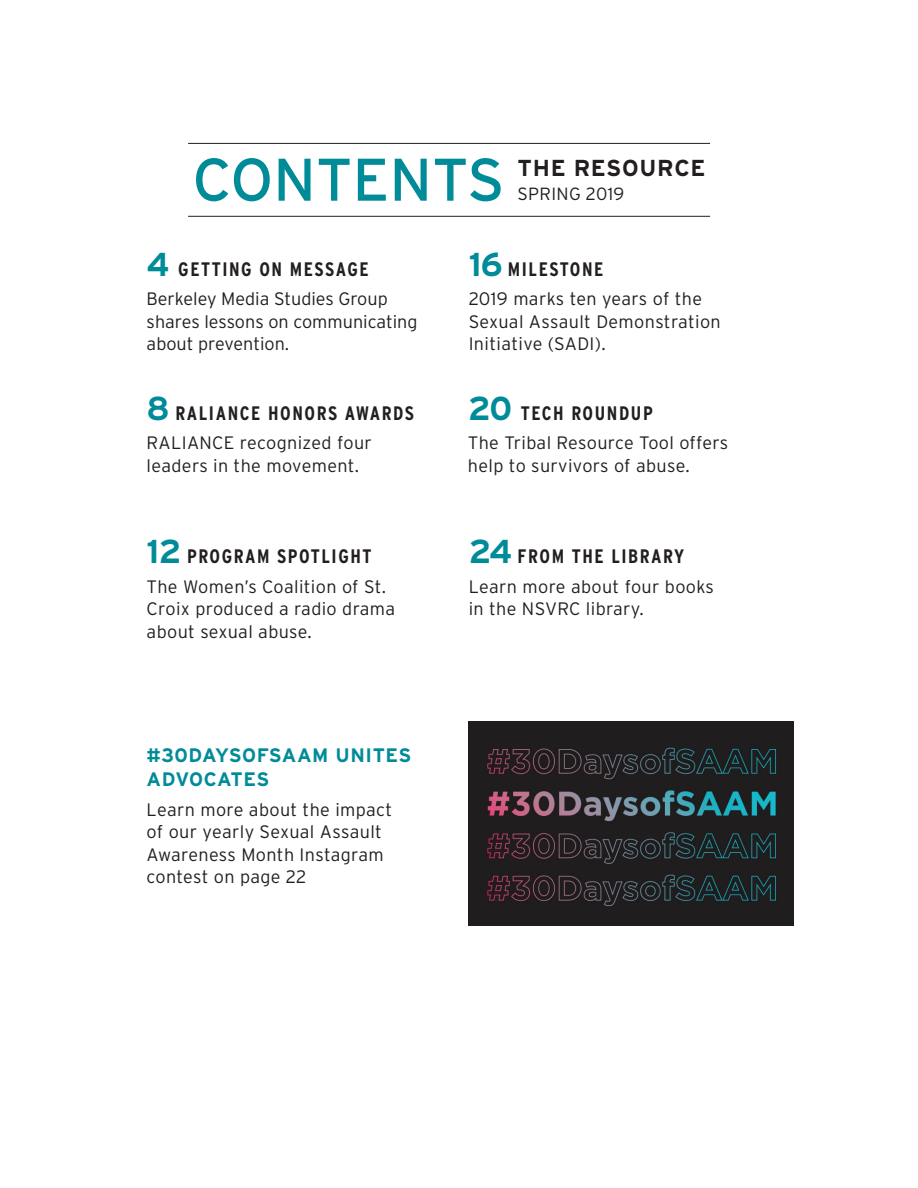
<style>
.page{position:relative;width:918px;height:1188px;background:#fff}
.page>*{position:absolute;margin:0;border:0;box-sizing:border-box;transform-origin:0 0}
.Byline_line_2{font:60px "Interstate";color:#008b98}
.t1{font:700 23.1px "Interstate";letter-spacing:.03em;color:#231f20}
.t2{font:700 condensed 19.5px "Interstate";letter-spacing:.08em;color:#231f20}
.t3{font:700 19.5px/24px "Interstate";letter-spacing:.02em;color:#008b98}
.t4{font:300 18px/22.5px "Interstate";letter-spacing:.02em;color:#231f20}
.t5{font:300 18px/22.5px "Interstate";color:#231f20}
.t6{font:300 17.7px "Interstate";letter-spacing:.02em;color:#231f20}
.s1{font-stretch:normal;font-size:33.15px;color:#008b98}
</style>
<div class="page">
<hr style="left:188px;top:143px;width:522px;height:1px;background:#231f20">
<hr style="left:188px;top:216px;width:522px;height:1px;background:#231f20">
<img style="left:469px;top:722px;width:324px;height:204px">
<p class="Byline_line_2" style="left:193px;top:143px;width:314px">CONTENTS</p>
<p class="t1" style="left:518px;top:154px;width:190px">THE RESOURCE</p>
<p class="t6" style="left:518px;top:183px;width:108px">SPRING 2019</p>
<p class="t2" style="left:147px;top:257px;width:224px"><span class="s1">4</span> GETTING ON MESSAGE</p>
<p class="t5" style="left:147px;top:288px;width:272px">Berkeley Media Studies Group shares lessons on communicating about prevention.</p>
<p class="t2" style="left:147px;top:401px;width:269px"><span class="s1">8</span> RALIANCE HONORS AWARDS</p>
<p class="t4" style="left:147px;top:432px;width:227px">RALIANCE recognized four leaders in the movement.</p>
<p class="t2" style="left:147px;top:544px;width:226px"><span class="s1">12</span> PROGRAM SPOTLIGHT</p>
<p class="t4" style="left:147px;top:575px;width:250px">The Women’s Coalition of St.<br>Croix produced a radio drama about sexual abuse.</p>
<p class="t3" style="left:147px;top:743px;width:266px">#30DAYSOFSAAM UNITES<br>ADVOCATES</p>
<p class="t4" style="left:147px;top:798px;width:247px">Learn more about the impact of our yearly Sexual Assault<br>Awareness Month Instagram contest on page 22</p>
<p class="t2" style="left:469px;top:257px;width:136px"><span class="s1">16</span> MILESTONE</p>
<p class="t4" style="left:469px;top:288px;width:254px">2019 marks ten years of the<br>Sexual Assault Demonstration<br>Initiative (SADI).</p>
<p class="t2" style="left:468px;top:401px;width:186px"><span class="s1">20</span> TECH ROUNDUP</p>
<p class="t4" style="left:468px;top:432px;width:262px">The Tribal Resource Tool offers help to survivors of abuse.</p>
<p class="t2" style="left:469px;top:544px;width:217px"><span class="s1">24</span> FROM THE LIBRARY</p>
<p class="t4" style="left:469px;top:575px;width:247px">Learn more about four books in the NSVRC library.</p>
</div>
